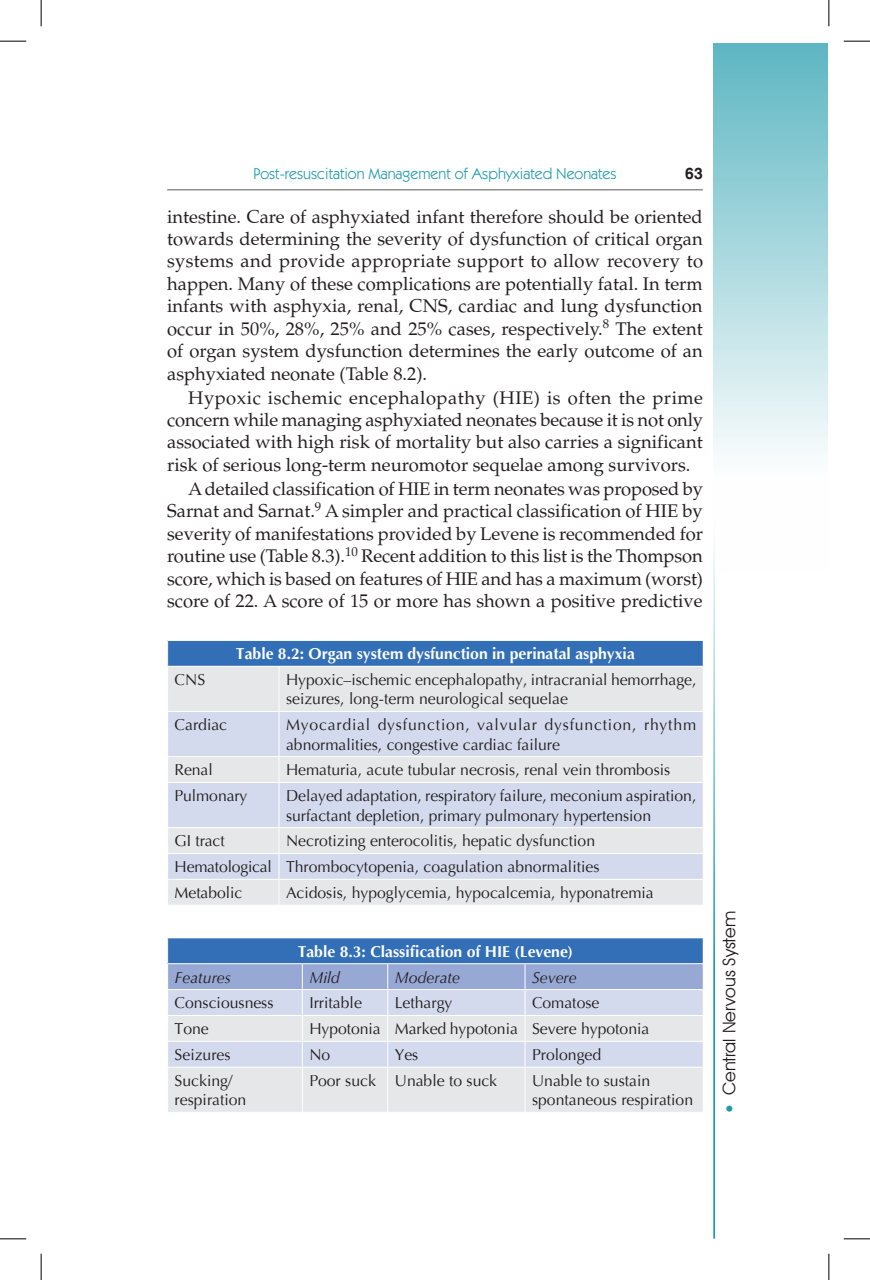
<style>
.page{position:relative;width:870px;height:1280px;background:#fff}
.page>*{position:absolute;margin:0;border:0;box-sizing:border-box;transform-origin:0 0}
.t1{font:18.38px/22.4px "Palatino";color:#231f20;text-align:justify}
.t2{font:17.5px "Avant Garde IT Cby BT";color:#231f20}
.t3{font:15.75px/19.2px "Optima";color:#231f20}
.t4{font:700 15.75px "Optima";color:#fff}
.t5{font:15.75px/19.2px "Optima";letter-spacing:.05em;color:#231f20}
.t6{font:15.75px "Itc Kabel";color:#1e9aab}
.t7{font:italic 15.75px "Optima";color:#231f20}
.t8{font:700 15.75px "Helvetica";color:#231f20}
.s1{font-family:"Itc Kabel";font-weight:500;color:#1e9aab}
</style>
<div class="page">
<hr style="left:167px;top:189px;width:536px;height:1px;background:#57585a">
<hr style="left:713px;top:523px;width:2px;height:715px;background:#1e9aab">
<div style="left:713px;top:43px;width:114px;height:526px;background:linear-gradient(to bottom,#61b8c4,#fff)"></div>
<div style="left:168px;top:640px;width:535px;height:26px;background:#326fb7"></div>
<div style="left:168px;top:667px;width:535px;height:237px;background:#e6e7e9"></div>
<svg style="left:168px;top:712px;width:535px;height:166px;background:#d9deeb"></svg>
<hr style="left:167px;top:640px;width:112px;height:1px;background:#fff">
<svg style="left:167px;top:641px;width:1px;height:24px"></svg>
<hr style="left:279px;top:640px;width:425px;height:1px;background:#fff">
<hr style="left:167px;top:665px;width:112px;height:1px;background:#fff">
<hr style="left:279px;top:665px;width:425px;height:1px;background:#fff">
<hr style="left:279px;top:666px;width:1px;height:45px;background:#fff">
<hr style="left:167px;top:711px;width:112px;height:1px;background:#fff">
<hr style="left:279px;top:711px;width:425px;height:1px;background:#fff">
<hr style="left:279px;top:711px;width:1px;height:45px;background:#fff">
<hr style="left:167px;top:756px;width:112px;height:1px;background:#fff">
<hr style="left:279px;top:756px;width:425px;height:1px;background:#fff">
<svg style="left:279px;top:757px;width:1px;height:25px"></svg>
<hr style="left:167px;top:782px;width:112px;height:1px;background:#fff">
<hr style="left:279px;top:782px;width:425px;height:1px;background:#fff">
<hr style="left:279px;top:782px;width:1px;height:45px;background:#fff">
<hr style="left:167px;top:827px;width:112px;height:1px;background:#fff">
<hr style="left:279px;top:827px;width:425px;height:1px;background:#fff">
<hr style="left:167px;top:853px;width:112px;height:1px;background:#fff">
<hr style="left:279px;top:853px;width:425px;height:1px;background:#fff">
<hr style="left:167px;top:878px;width:112px;height:1px;background:#fff">
<hr style="left:279px;top:878px;width:425px;height:1px;background:#fff">
<svg style="left:279px;top:828px;width:1px;height:76px"></svg>
<div style="left:168px;top:1068px;width:535px;height:43px;background:#e6e7e9"></div>
<svg style="left:167px;top:938px;width:536px;height:128px;background:#aebfdd"></svg>
<hr style="left:302px;top:1067px;width:1px;height:44px;background:#fff">
<hr style="left:387px;top:1067px;width:1px;height:44px;background:#fff">
<hr style="left:524px;top:1067px;width:1px;height:44px;background:#fff">
<svg style="left:0;top:41px;width:26px;height:1px"></svg>
<svg style="left:844px;top:41px;width:26px;height:1px"></svg>
<svg style="left:0;top:1238px;width:26px;height:1px"></svg>
<svg style="left:844px;top:1238px;width:26px;height:1px"></svg>
<svg style="left:41px;top:0;width:1px;height:26px"></svg>
<svg style="left:41px;top:1253px;width:1px;height:26px"></svg>
<svg style="left:828px;top:0;width:1px;height:26px"></svg>
<svg style="left:828px;top:1253px;width:1px;height:26px"></svg>
<p class="t6" style="left:253px;top:165px;width:365px">Post-resuscitation Management of Asphyxiated Neonates</p>
<p class="t8" style="left:685px;top:163px;width:19px">63</p>
<p class="t1" style="left:167px;top:205px;width:537px">intestine. Care of asphyxiated infant therefore should be oriented towards determining the severity of dysfunction of critical organ systems and provide appropriate support to allow recovery to happen. Many of these complications are potentially fatal. In term infants with asphyxia, renal, CNS, cardiac and lung dysfunction occur in 50%, 28%, 25% and 25% cases, respectively.<sup>8</sup> The extent of organ system dysfunction determines the early outcome of an asphyxiated neonate (Table 8.2).</p>
<p class="t1" style="left:167px;top:386px;width:537px;text-indent:21px">Hypoxic ischemic encephalopathy (HIE) is often the prime concern while managing asphyxiated neonates because it is not only associated with high risk of mortality but also carries a significant risk of serious long-term neuromotor sequelae among survivors.</p>
<p class="t1" style="left:167px;top:478px;width:537px;text-indent:21px">A detailed classification of HIE in term neonates was proposed by Sarnat and Sarnat.<sup>9</sup> A simpler and practical classification of HIE by severity of manifestations provided by Levene is recommended for routine use (Table 8.3).<sup>10</sup> Recent addition to this list is the Thompson score, which is based on features of HIE and has a maximum (worst) score of 22. A score of 15 or more has shown a positive predictive</p>
<p class="t4" style="left:236px;top:644px;width:400px">Table 8.2: Organ system dysfunction in perinatal asphyxia</p>
<p class="t3" style="left:175px;top:670px;width:32px">CNS</p>
<p class="t3" style="left:286px;top:670px;width:412px">Hypoxic–ischemic encephalopathy, intracranial hemorrhage, seizures, long-term neurological sequelae</p>
<p class="t3" style="left:175px;top:715px;width:54px">Cardiac</p>
<p class="t5" style="left:286px;top:715px;width:412px">Myocardial dysfunction, valvular dysfunction, rhythm abnormalities, congestive cardiac failure</p>
<p class="t3" style="left:175px;top:760px;width:40px">Renal</p>
<p class="t3" style="left:286px;top:760px;width:386px">Hematuria, acute tubular necrosis, renal vein thrombosis</p>
<p class="t3" style="left:175px;top:786px;width:74px">Pulmonary</p>
<p class="t3" style="left:286px;top:786px;width:412px">Delayed adaptation, respiratory failure, meconium aspiration, surfactant depletion, primary pulmonary hypertension</p>
<p class="t3" style="left:175px;top:831px;width:52px">GI tract</p>
<p class="t3" style="left:175px;top:828px;width:426px;line-height:25.9px;text-indent:111px">Necrotizing enterocolitis, hepatic dysfunction<br>Hematological Thrombocytopenia, coagulation abnormalities<br>Metabolic</p>
<p class="t3" style="left:286px;top:883px;width:369px">Acidosis, hypoglycemia, hypocalcemia, hyponatremia</p>
<p class="t4" style="left:298px;top:941px;width:277px">Table 8.3: Classification of HIE (Levene)</p>
<p class="t7" style="left:175px;top:967px;width:58px">Features</p>
<p class="t7" style="left:309px;top:967px;width:32px">Mild</p>
<p class="t7" style="left:395px;top:967px;width:67px">Moderate</p>
<p class="t7" style="left:532px;top:967px;width:46px">Severe</p>
<p class="t3" style="left:175px;top:993px;width:100px">Consciousness</p>
<p class="t3" style="left:309px;top:993px;width:54px">Irritable</p>
<p class="t3" style="left:395px;top:993px;width:59px">Lethargy</p>
<p class="t3" style="left:532px;top:993px;width:69px">Comatose</p>
<p class="t3" style="left:175px;top:1019px;width:36px">Tone</p>
<p class="t3" style="left:309px;top:1019px;width:341px">Hypotonia Marked hypotonia Severe hypotonia</p>
<p class="t3" style="left:175px;top:1045px;width:58px">Seizures</p>
<p class="t3" style="left:309px;top:1045px;width:23px">No</p>
<p class="t3" style="left:395px;top:1045px;width:25px">Yes</p>
<p class="t3" style="left:532px;top:1045px;width:71px">Prolonged</p>
<p class="t3" style="left:175px;top:1071px;width:73px">Sucking/ respiration</p>
<p class="t3" style="left:309px;top:1071px;width:189px">Poor suck Unable to suck</p>
<p class="t3" style="left:532px;top:1071px;width:163px">Unable to sustain spontaneous respiration</p>
<p class="t2" style="left:718px;top:1112px;width:203px;rotate:-90deg"><span class="s1">•</span> Central Nervous System</p>
</div>
